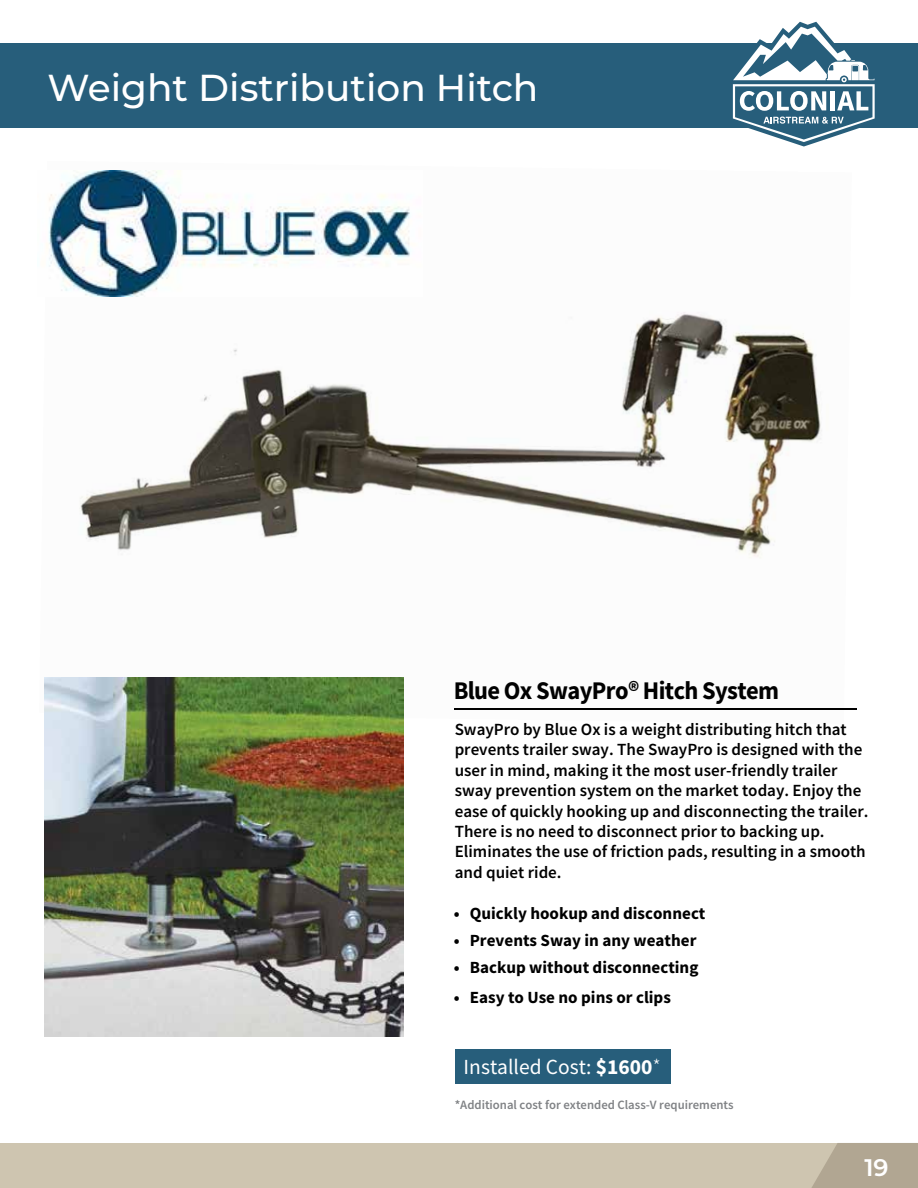
<style>
.page{position:relative;width:918px;height:1188px;background:#fff}
.page>*{position:absolute;margin:0;border:0;box-sizing:border-box;transform-origin:0 0}
.t1{font:500 37.5px "Montserrat";color:#fff}
.t2{font:700 25.5px "Source Sans Pro";letter-spacing:-.025em;color:#010101;scale:.96 1}
.t3{font:600 24px "Montserrat";color:#fff}
.t4{font:21.45px "Source Sans Pro";color:#fff}
.t5{font:600 17.1px/20.4px "Source Sans Pro";color:#010101}
.t6{font:700 17.1px "Source Sans Pro";color:#010101}
.t7{font:600 12.75px "Source Sans Pro";color:#808285}
.s1{font-weight:700}
.s2{font-weight:300}
</style>
<div class="page">
<img style="left:80px;top:296px;width:742px;height:428px">
<hr style="left:454px;top:708px;width:402px;height:2px;background:#010101">
<div style="left:0;top:44px;width:918px;height:84px;background:#275e7b"></div>
<svg style="left:729px;top:22px;width:150px;height:125px"></svg>
<img style="left:46px;top:170px;width:365px;height:126px">
<img style="left:44px;top:677px;width:359px;height:359px">
<div style="left:0;top:1143px;width:918px;height:45px;background:#cec5b0"></div>
<svg style="left:811px;top:1143px;width:107px;height:45px"></svg>
<div style="left:455px;top:1049px;width:215px;height:34px;background:#275e7b"></div>
<h1 class="t1" style="left:48px;top:62px;width:492px">Weight Distribution Hitch</h1>
<h2 class="t2" style="left:454px;top:673px;width:341px">Blue Ox SwayPro® Hitch System</h2>
<p class="t5" style="left:455px;top:719px;width:415px">SwayPro by Blue Ox is a weight distributing hitch that prevents trailer sway. The SwayPro is designed with the user in mind, making it the most user-friendly trailer sway prevention system on the market today. Enjoy the ease of quickly hooking up and disconnecting the trailer.<br>There is no need to disconnect prior to backing up.<br>Eliminates the use of friction pads, resulting in a smooth and quiet ride.</p>
<p class="t6" style="left:454px;top:902px;width:253px">• Quickly hookup and disconnect</p>
<p class="t6" style="left:454px;top:929px;width:244px">• Prevents Sway in any weather</p>
<p class="t6" style="left:454px;top:956px;width:246px">• Backup without disconnecting</p>
<p class="t6" style="left:454px;top:985px;width:219px">• Easy to Use no pins or clips</p>
<p class="t4" style="left:464px;top:1053px;width:199px">Installed Cost: <span class="s1">$1600</span><span class="s2">*</span></p>
<p class="t7" style="left:455px;top:1096px;width:281px">*Additional cost for extended Class-V requirements</p>
<h3 class="t3" style="left:864px;top:1151px;width:26px">19</h3>
</div>
